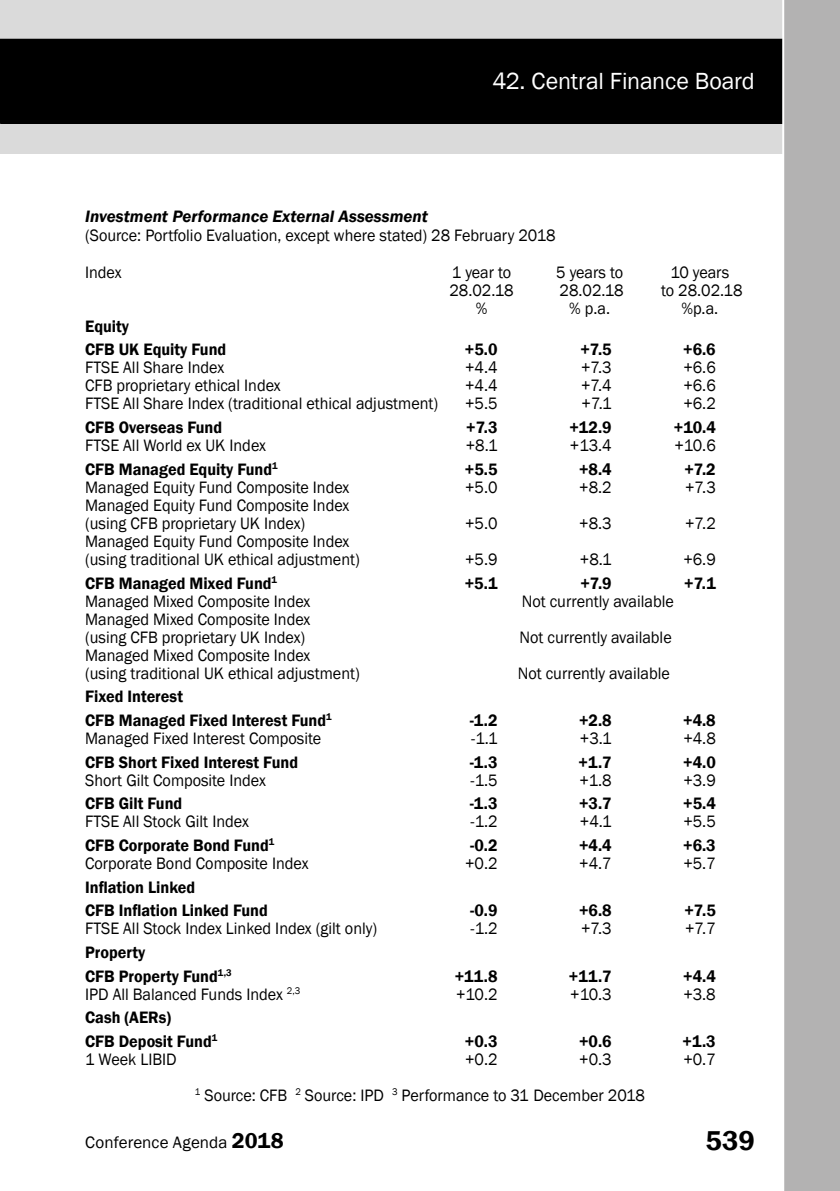
<style>
.page{position:relative;width:840px;height:1191px;background:#fff}
.page>*{position:absolute;margin:0;border:0;box-sizing:border-box;transform-origin:0 0}
.t1{font:600 28px "Franklin Gothic";color:#000}
.t2{font:24px "Franklin Gothic";letter-spacing:-.01em;color:#fff}
.t3{font:17px/18px "Franklin Gothic";color:#000;scale:.95 1}
.t4{font:600 17px/23.6px "Franklin Gothic";color:#000;scale:.95 1}
.t5{font:italic 600 17px "Franklin Gothic";color:#000}
.t6{font:17px "Franklin Gothic";color:#000}
.s1{font-weight:600;font-size:22px}
</style>
<div class="page">
<div style="left:0;top:0;width:839px;height:154px;background:#dadada"></div>
<div style="left:0;top:39px;width:839px;height:84px;background:#000"></div>
<div style="left:0;top:39px;width:839px;height:85px;border:1px solid #000"></div>
<div style="left:781px;top:0;width:58px;height:1191px;background:#b3b2b2"></div>
<h2 class="t2" style="left:492px;top:66px;width:263px">42. Central Finance Board</h2>
<p class="t5" style="left:85px;top:205px;width:344px">Investment Performance External Assessment</p>
<p class="t3" style="left:85px;top:217px;width:496px;line-height:37px">(Source: Portfolio Evaluation, except where stated) 28 February 2018<br>Index</p>
<p class="t3" style="left:451px;top:263px;width:64px">1 year to</p>
<p class="t3" style="left:556px;top:263px;width:72px">5 years to</p>
<p class="t3" style="left:670px;top:263px;width:63px">10 years</p>
<p class="t3" style="left:449px;top:281px;width:69px">28.02.18</p>
<p class="t3" style="left:559px;top:281px;width:69px">28.02.18</p>
<p class="t3" style="left:660px;top:281px;width:87px">to 28.02.18</p>
<p class="t3" style="left:475px;top:299px;width:14px">%</p>
<p class="t3" style="left:569px;top:299px;width:45px">% p.a.</p>
<p class="t3" style="left:681px;top:299px;width:40px">%p.a.</p>
<p class="t4" style="left:85px;top:314px;width:150px">Equity<br>CFB UK Equity Fund</p>
<p class="t4" style="left:464px;top:338px;width:36px">+5.0</p>
<p class="t4" style="left:580px;top:338px;width:34px">+7.5</p>
<p class="t4" style="left:682px;top:338px;width:36px">+6.6</p>
<p class="t3" style="left:85px;top:359px;width:148px">FTSE All Share Index</p>
<p class="t3" style="left:465px;top:359px;width:36px">+4.4</p>
<p class="t3" style="left:580px;top:359px;width:34px">+7.3</p>
<p class="t3" style="left:683px;top:359px;width:36px">+6.6</p>
<p class="t3" style="left:85px;top:377px;width:207px">CFB proprietary ethical Index</p>
<p class="t3" style="left:465px;top:377px;width:36px">+4.4</p>
<p class="t3" style="left:580px;top:377px;width:34px">+7.4</p>
<p class="t3" style="left:683px;top:377px;width:36px">+6.6</p>
<p class="t3" style="left:85px;top:395px;width:373px">FTSE All Share Index (traditional ethical adjustment)</p>
<p class="t3" style="left:465px;top:395px;width:36px">+5.5</p>
<p class="t3" style="left:581px;top:395px;width:33px">+7.1</p>
<p class="t3" style="left:683px;top:395px;width:36px">+6.2</p>
<p class="t4" style="left:85px;top:416px;width:146px">CFB Overseas Fund</p>
<p class="t4" style="left:466px;top:416px;width:34px">+7.3</p>
<p class="t4" style="left:569px;top:416px;width:46px">+12.9</p>
<p class="t4" style="left:673px;top:416px;width:46px">+10.4</p>
<p class="t3" style="left:85px;top:437px;width:192px">FTSE All World ex UK Index</p>
<p class="t3" style="left:465px;top:437px;width:35px">+8.1</p>
<p class="t3" style="left:569px;top:437px;width:45px">+13.4</p>
<p class="t3" style="left:674px;top:437px;width:45px">+10.6</p>
<p class="t4" style="left:85px;top:457px;width:204px">CFB Managed Equity Fund<sup>1</sup></p>
<p class="t4" style="left:464px;top:457px;width:36px">+5.5</p>
<p class="t4" style="left:578px;top:457px;width:36px">+8.4</p>
<p class="t4" style="left:684px;top:457px;width:34px">+7.2</p>
<p class="t3" style="left:85px;top:478px;width:279px">Managed Equity Fund Composite Index</p>
<p class="t3" style="left:465px;top:478px;width:36px">+5.0</p>
<p class="t3" style="left:579px;top:478px;width:36px">+8.2</p>
<p class="t3" style="left:684px;top:478px;width:34px">+7.3</p>
<p class="t3" style="left:85px;top:496px;width:279px">Managed Equity Fund Composite Index (using CFB proprietary UK Index)</p>
<p class="t3" style="left:465px;top:514px;width:36px">+5.0</p>
<p class="t3" style="left:579px;top:514px;width:36px">+8.3</p>
<p class="t3" style="left:684px;top:514px;width:34px">+7.2</p>
<p class="t3" style="left:85px;top:532px;width:290px">Managed Equity Fund Composite Index (using traditional UK ethical adjustment)</p>
<p class="t3" style="left:465px;top:550px;width:36px">+5.9</p>
<p class="t3" style="left:579px;top:550px;width:35px">+8.1</p>
<p class="t3" style="left:683px;top:550px;width:36px">+6.9</p>
<p class="t4" style="left:85px;top:571px;width:203px">CFB Managed Mixed Fund<sup>1</sup></p>
<p class="t4" style="left:464px;top:571px;width:36px">+5.1</p>
<p class="t4" style="left:580px;top:571px;width:34px">+7.9</p>
<p class="t4" style="left:683px;top:571px;width:35px">+7.1</p>
<p class="t3" style="left:85px;top:592px;width:238px">Managed Mixed Composite Index</p>
<p class="t3" style="left:521px;top:592px;width:161px">Not currently available</p>
<p class="t3" style="left:85px;top:610px;width:238px">Managed Mixed Composite Index (using CFB proprietary UK Index)</p>
<p class="t3" style="left:519px;top:628px;width:161px">Not currently available</p>
<p class="t3" style="left:85px;top:646px;width:290px">Managed Mixed Composite Index<br>(using traditional UK ethical adjustment)</p>
<p class="t4" style="left:85px;top:685px;width:261px">Fixed Interest<br>CFB Managed Fixed Interest Fund<sup>1</sup></p>
<p class="t3" style="left:517px;top:664px;width:161px">Not currently available</p>
<p class="t4" style="left:469px;top:708px;width:31px">-1.2</p>
<p class="t4" style="left:578px;top:708px;width:36px">+2.8</p>
<p class="t4" style="left:682px;top:708px;width:36px">+4.8</p>
<p class="t3" style="left:85px;top:729px;width:250px">Managed Fixed Interest Composite</p>
<p class="t3" style="left:471px;top:729px;width:29px">-1.1</p>
<p class="t3" style="left:579px;top:729px;width:35px">+3.1</p>
<p class="t3" style="left:683px;top:729px;width:36px">+4.8</p>
<p class="t4" style="left:85px;top:750px;width:225px">CFB Short Fixed Interest Fund</p>
<p class="t4" style="left:469px;top:750px;width:31px">-1.3</p>
<p class="t4" style="left:578px;top:750px;width:36px">+1.7</p>
<p class="t4" style="left:682px;top:750px;width:36px">+4.0</p>
<p class="t3" style="left:85px;top:771px;width:192px">Short Gilt Composite Index</p>
<p class="t3" style="left:470px;top:771px;width:30px">-1.5</p>
<p class="t3" style="left:579px;top:771px;width:36px">+1.8</p>
<p class="t3" style="left:683px;top:771px;width:36px">+3.9</p>
<p class="t4" style="left:85px;top:792px;width:104px">CFB Gilt Fund</p>
<p class="t4" style="left:469px;top:792px;width:31px">-1.3</p>
<p class="t4" style="left:578px;top:792px;width:36px">+3.7</p>
<p class="t4" style="left:682px;top:792px;width:36px">+5.4</p>
<p class="t3" style="left:85px;top:813px;width:174px">FTSE All Stock Gilt Index</p>
<p class="t3" style="left:470px;top:813px;width:30px">-1.2</p>
<p class="t3" style="left:579px;top:813px;width:35px">+4.1</p>
<p class="t3" style="left:683px;top:813px;width:36px">+5.5</p>
<p class="t4" style="left:85px;top:833px;width:200px">CFB Corporate Bond Fund<sup>1</sup></p>
<p class="t4" style="left:470px;top:833px;width:30px">-0.2</p>
<p class="t4" style="left:578px;top:833px;width:36px">+4.4</p>
<p class="t4" style="left:682px;top:833px;width:36px">+6.3</p>
<p class="t3" style="left:85px;top:854px;width:236px">Corporate Bond Composite Index</p>
<p class="t3" style="left:465px;top:854px;width:36px">+0.2</p>
<p class="t3" style="left:579px;top:854px;width:36px">+4.7</p>
<p class="t3" style="left:683px;top:854px;width:36px">+5.7</p>
<p class="t4" style="left:85px;top:875px;width:194px">Inflation Linked<br>CFB Inflation Linked Fund</p>
<p class="t4" style="left:470px;top:899px;width:30px">-0.9</p>
<p class="t4" style="left:578px;top:899px;width:36px">+6.8</p>
<p class="t4" style="left:684px;top:899px;width:34px">+7.5</p>
<p class="t3" style="left:85px;top:920px;width:309px">FTSE All Stock Index Linked Index (gilt only)</p>
<p class="t3" style="left:470px;top:920px;width:30px">-1.2</p>
<p class="t3" style="left:580px;top:920px;width:34px">+7.3</p>
<p class="t3" style="left:684px;top:920px;width:34px">+7.7</p>
<p class="t4" style="left:85px;top:940px;width:156px">Property<br>CFB Property Fund<sup>1,3</sup></p>
<p class="t4" style="left:454px;top:964px;width:47px">+11.8</p>
<p class="t4" style="left:568px;top:964px;width:47px">+11.7</p>
<p class="t4" style="left:682px;top:964px;width:36px">+4.4</p>
<p class="t3" style="left:85px;top:985px;width:228px">IPD All Balanced Funds Index <sup>2,3</sup></p>
<p class="t3" style="left:456px;top:985px;width:45px">+10.2</p>
<p class="t3" style="left:570px;top:985px;width:45px">+10.3</p>
<p class="t3" style="left:683px;top:985px;width:36px">+3.8</p>
<p class="t4" style="left:85px;top:1006px;width:140px">Cash (AERs)<br>CFB Deposit Fund<sup>1</sup></p>
<p class="t4" style="left:464px;top:1029px;width:36px">+0.3</p>
<p class="t4" style="left:578px;top:1029px;width:36px">+0.6</p>
<p class="t4" style="left:682px;top:1029px;width:36px">+1.3</p>
<p class="t3" style="left:85px;top:1050px;width:98px">1 Week LIBID</p>
<p class="t3" style="left:465px;top:1050px;width:36px">+0.2</p>
<p class="t3" style="left:579px;top:1050px;width:36px">+0.3</p>
<p class="t3" style="left:683px;top:1050px;width:36px">+0.7</p>
<p class="t3" style="left:195px;top:1086px;width:475px"><sup>1</sup> Source: CFB <sup>2</sup> Source: IPD <sup>3</sup> Performance to 31 December 2018</p>
<p class="t6" style="left:85px;top:1131px;width:200px">Conference Agenda <span class="s1">2018</span></p>
<h1 class="t1" style="left:705px;top:1123px;width:51px">539</h1>
</div>
